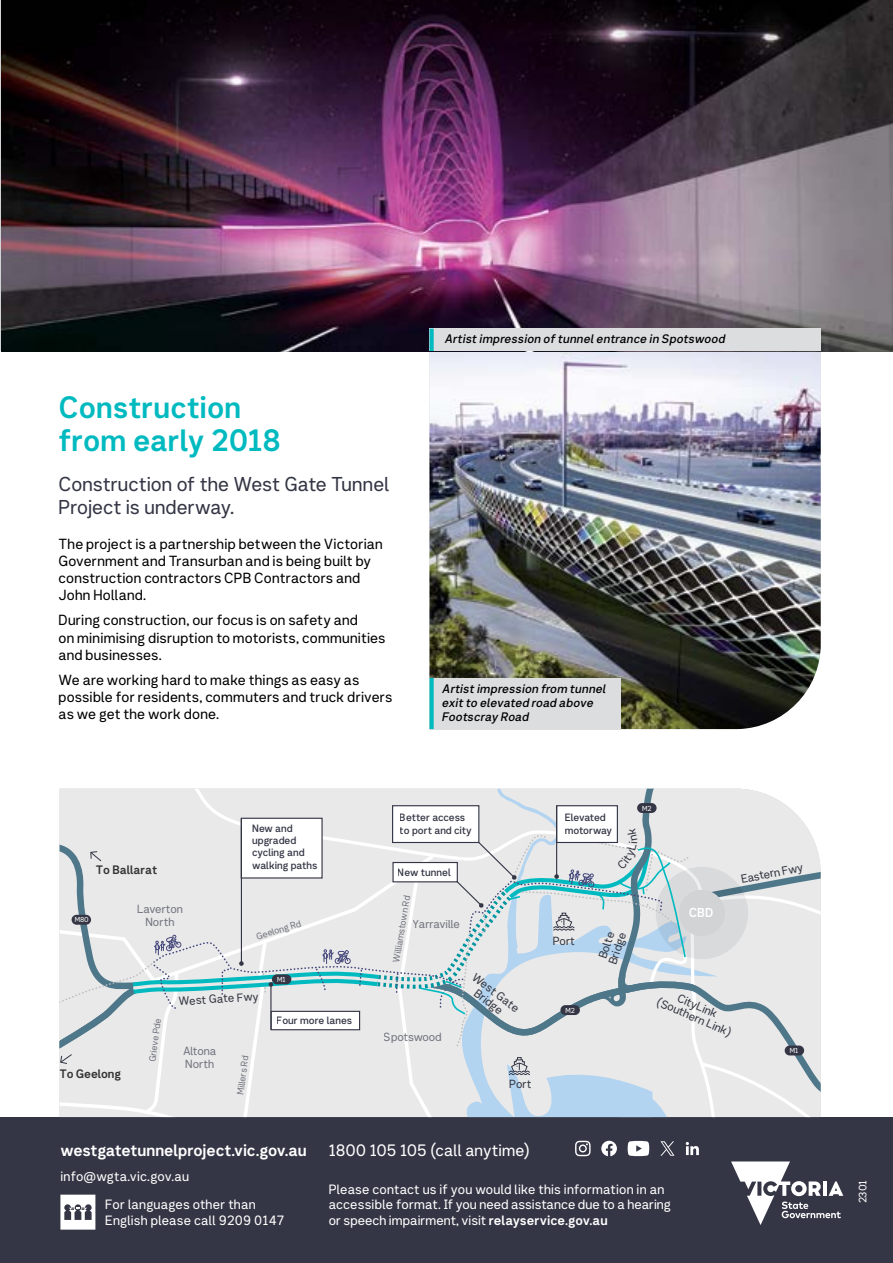
<style>
.page{position:relative;width:893px;height:1263px;background:#fff}
.page>*{position:absolute;margin:0;border:0;box-sizing:border-box;transform-origin:0 0}
.t1{font:30px/33px "Network Sans 2019 Bold";letter-spacing:-.005em;color:#00bac0}
.t2{font:19.5px/23.4px "Network Sans 2019 Regular";color:#343645}
.t3{font:16.05px "Network Sans 2019 Bold";letter-spacing:-.01em;color:#fff}
.t4{font:16.05px "Network Sans 2019 Regular";letter-spacing:.01em;color:#fff}
.t5{font:14.25px/17.1px "Network Sans 2019 Regular";letter-spacing:.01em;color:#000}
.t6{font:13.05px/15.5px "Network Sans 2019 Regular";letter-spacing:.01em;color:#fff}
.t7{font:12.6px "Network Sans 2019 Bold";color:#fff}
.t8{font:italic 12px/14.4px "Network Sans 2019 Medium";letter-spacing:.01em;color:#000}
.t9{font:11.85px "Network Sans 2019 Bold";letter-spacing:-.01em;color:#333334}
.t10{font:11.4px/11.4px "Network Sans 2019 Regular";color:#343741;text-align:center}
.t11{font:11.4px/13.8px "Network Sans 2019 Regular";letter-spacing:-.005em;color:#74767f}
.t12{font:10.5px "Network Sans 2019 Regular";color:#fff}
.t13{font:10.35px/12.3px "Network Sans 2019 Medium";letter-spacing:-.005em;color:#343645}
.t14{font:9.15px "Network Sans 2019 Regular";color:#74767f}
.t15{font:7.05px "Network Sans 2019 Regular";color:#fff}
.s1{font-family:"Network Sans 2019 Bold"}
</style>
<div class="page">
<div style="left:0;top:1117px;width:893px;height:146px;background:#343645"></div>
<svg style="left:731px;top:1161px;width:112px;height:64px"></svg>
<svg style="left:60px;top:1194px;width:35px;height:35px"></svg>
<svg style="left:686px;top:1142px;width:13px;height:13px"></svg>
<svg style="left:575px;top:1141px;width:16px;height:15px"></svg>
<svg style="left:601px;top:1141px;width:16px;height:15px"></svg>
<svg style="left:628px;top:1141px;width:21px;height:15px"></svg>
<svg style="left:660px;top:1141px;width:14px;height:15px"></svg>
<img style="left:429px;top:351px;width:392px;height:378px">
<div style="left:429px;top:678px;width:192px;height:51px;background:#dcddde"></div>
<div style="left:429px;top:678px;width:5px;height:51px;background:#00bac0"></div>
<img style="left:1px;top:0;width:892px;height:351px">
<div style="left:429px;top:329px;width:392px;height:22px;background:#dcddde"></div>
<div style="left:429px;top:329px;width:5px;height:22px;background:#00bac0"></div>
<svg style="left:60px;top:789px;width:761px;height:328px;background:#dde2e5"></svg>
<h1 class="t1" style="left:58px;top:389px;width:224px">Construction from early 2018</h1>
<h2 class="t2" style="left:58px;top:471px;width:332px">Construction of the West Gate Tunnel<br>Project is underway.</h2>
<p class="t5" style="left:58px;top:534px;width:326px">The project is a partnership between the Victorian Government and Transurban and is being built by construction contractors CPB Contractors and John Holland.</p>
<p class="t5" style="left:58px;top:611px;width:329px">During construction, our focus is on safety and<br>on minimising disruption to motorists, communities and businesses.</p>
<p class="t5" style="left:58px;top:671px;width:335px">We are working hard to make things as easy as possible for residents, commuters and truck drivers as we get the work done.</p>
<p class="t8" style="left:445px;top:331px;width:282px">Artist impression of tunnel entrance in Spotswood</p>
<p class="t8" style="left:442px;top:680px;width:166px">Artist impression from tunnel exit to elevated road above<br>Footscray Road</p>
<p class="t9" style="left:96px;top:860px;width:63px">To Ballarat</p>
<p class="t15" style="left:75px;top:914px;width:16px">M80</p>
<p class="t11" style="left:137px;top:901px;width:47px;text-align:center">Laverton<br>North</p>
<p class="t13" style="left:252px;top:821px;width:67px">New and upgraded cycling and walking paths</p>
<p class="t14" style="left:254px;top:929px;width:48px;rotate:-17deg">Geelong Rd</p>
<p class="t15" style="left:277px;top:973px;width:10px">M1</p>
<p class="t9" style="left:59px;top:1064px;width:63px">To Geelong</p>
<p class="t14" style="left:144px;top:1061px;width:45px;rotate:-82deg">Grieve Pde</p>
<p class="t10" style="left:178px;top:995px;width:82px;rotate:-4deg">West Gate Fwy</p>
<p class="t11" style="left:183px;top:1043px;width:35px">Altona<br>North</p>
<p class="t14" style="left:232px;top:1093px;width:41px;rotate:-82deg">Millers Rd</p>
<p class="t13" style="left:277px;top:1014px;width:77px">Four more lanes</p>
<p class="t13" style="left:400px;top:811px;width:74px">Better access to port and city</p>
<p class="t13" style="left:398px;top:866px;width:55px">New tunnel</p>
<p class="t14" style="left:388px;top:961px;width:69px;rotate:-81deg">Williamstown Rd</p>
<p class="t11" style="left:413px;top:917px;width:49px">Yarraville</p>
<p class="t11" style="left:384px;top:1029px;width:60px">Spotswood</p>
<p class="t10" style="left:477px;top:970px;width:57px;rotate:37deg">West Gate<br>Bridge</p>
<p class="t10" style="left:509px;top:1077px;width:24px">Port</p>
<p class="t13" style="left:565px;top:811px;width:49px">Elevated motorway</p>
<p class="t10" style="left:553px;top:934px;width:24px">Port</p>
<p class="t15" style="left:565px;top:1004px;width:11px">M2</p>
<p class="t10" style="left:595px;top:959px;width:34px;text-align:left;rotate:-72deg">Bolte<br>Bridge</p>
<p class="t15" style="left:642px;top:802px;width:11px">M2</p>
<p class="t7" style="left:689px;top:901px;width:26px">CBD</p>
<p class="t10" style="left:740px;top:873px;width:65px;rotate:-11deg">Eastern Fwy</p>
<p class="t10" style="left:664px;top:985px;width:82px;rotate:23deg">CityLink (Southern Link)</p>
<p class="t15" style="left:790px;top:1045px;width:10px">M1</p>
<p class="t3" style="left:60px;top:1137px;width:248px">westgatetunnelproject.vic.gov.au</p>
<p class="t6" style="left:105px;top:1161px;width:152px;line-height:28.5px;text-indent:-45px">info@wgta.vic.gov.au<br>For languages other than</p>
<p class="t6" style="left:105px;top:1211px;width:181px">English please call 9209 0147</p>
<p class="t4" style="left:329px;top:1137px;width:203px">1800 105 105 (call anytime)</p>
<p class="t6" style="left:329px;top:1180px;width:344px">Please contact us if you would like this information in an accessible format. If you need assistance due to a hearing or speech impairment, visit <span class="s1">relayservice.gov.au</span></p>
<p class="t12" style="left:854px;top:1203px;width:25px;rotate:-90deg">2301</p>
</div>
